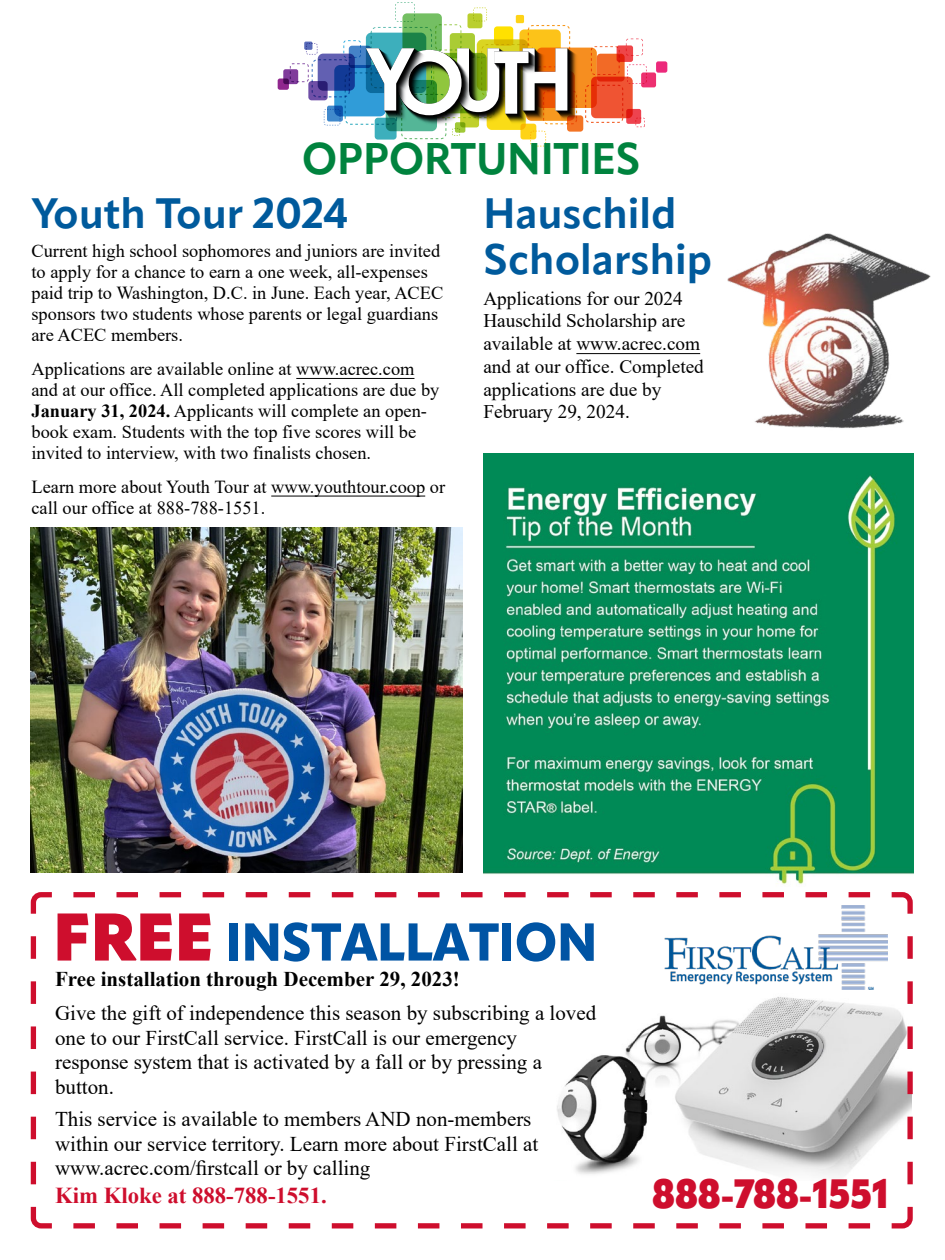
<style>
.page{position:relative;width:945px;height:1260px;background:#fff}
.page>*{position:absolute;margin:0;border:0;box-sizing:border-box;transform-origin:0 0}
.t1{font:800 52.5px "Apparat";letter-spacing:-.01em;color:#0054a4}
.t2{font:700 43.75px "Apparat";letter-spacing:-.005em;color:#00833e}
.t3{font:700 42px/45.5px "Apparat";color:#005a9c}
.t4{font:900 40.43px "Apparat";color:#ce0e2d;scale:.92 1}
.t5{font:700 22.75px "Times New Roman";color:#ce0e2d}
.t6{font:21px/24.5px "Times New Roman";color:#000}
.t7{font:700 21px "Times New Roman";color:#000}
.t8{font:19.25px/22.8px "Times New Roman";color:#000}
.t9{font:18.38px/21px "Times New Roman";color:#000}
.s1{font-weight:700}
.s2{font-weight:900;font-size:66.5px;color:#ce0e2d}
</style>
<div class="page">
<img style="left:483px;top:453px;width:431px;height:432px">
<svg style="left:30px;top:892px;width:883px;height:337px"></svg>
<img style="left:665px;top:906px;width:222px;height:84px">
<img style="left:31px;top:528px;width:431px;height:345px">
<div style="left:283px;top:69px;width:15px;height:15px;background:#803b9b;border-radius:2px"></div>
<div style="left:656px;top:61px;width:11px;height:12px;background:#ec297b;border-radius:2px"></div>
<div style="left:567px;top:115px;width:16px;height:17px;background:#f37424;border-radius:3px"></div>
<div style="left:641px;top:72px;width:15px;height:15px;background:#ed3070;border-radius:2px"></div>
<svg style="left:278px;top:79px;width:11px;height:11px"></svg>
<div style="left:536px;top:48px;width:61px;height:60px;background:#f68e20;border-radius:5px"></div>
<svg style="left:585px;top:39px;width:62px;height:88px"></svg>
<img style="left:290px;top:2px;width:289px;height:144px">
<hr style="left:296px;top:378px;width:118px;height:1px;background:#000">
<hr style="left:271px;top:496px;width:154px;height:1px;background:#000">
<hr style="left:576px;top:353px;width:124px;height:1px;background:#000">
<img style="left:727px;top:233px;width:204px;height:195px">
<h2 class="t2" style="left:302px;top:132px;width:340px">OPPORTUNITIES</h2>
<h3 class="t3" style="left:32px;top:191px;width:318px">Youth Tour 2024</h3>
<p class="t9" style="left:32px;top:240px;width:413px">Current high school sophomores and juniors are invited to apply for a chance to earn a one week, all-expenses paid trip to Washington, D.C. in June. Each year, ACEC sponsors two students whose parents or legal guardians are ACEC members.</p>
<p class="t9" style="left:32px;top:358px;width:409px">Applications are available online at www.acrec.com and at our office. All completed applications are due by <span class="s1">January 31, 2024.</span> Applicants will complete an open&shy;book exam. Students with the top five scores will be invited to interview, with two finalists chosen.</p>
<p class="t9" style="left:32px;top:475px;width:415px">Learn more about Youth Tour at www.youthtour.coop or call our office at 888-788-1551.</p>
<h3 class="t3" style="left:483px;top:191px;width:230px">Hauschild<br>Scholarship</h3>
<p class="t8" style="left:483px;top:286px;width:222px">Applications for our 2024<br>Hauschild Scholarship are available at www.acrec.com and at our office. Completed applications are due by<br>February 29, 2024.</p>
<h1 class="t1" style="left:53px;top:910px;width:546px"><span class="s2">FREE</span> INSTALLATION</h1>
<p class="t7" style="left:55px;top:964px;width:406px">Free installation through December 29, 2023!</p>
<p class="t6" style="left:55px;top:1001px;width:543px">Give the gift of independence this season by subscribing a loved one to our FirstCall service. FirstCall is our emergency<br>response system that is activated by a fall or by pressing a button.</p>
<p class="t6" style="left:55px;top:1106px;width:485px">This service is available to members AND non-members within our service territory. Learn more about FirstCall at www.acrec.com/firstcall or by calling</p>
<p class="t5" style="left:55px;top:1179px;width:273px">Kim Kloke at 888-788-1551.</p>
<h3 class="t4" style="left:652px;top:1169px;width:258px">888-788-1551</h3>
</div>
